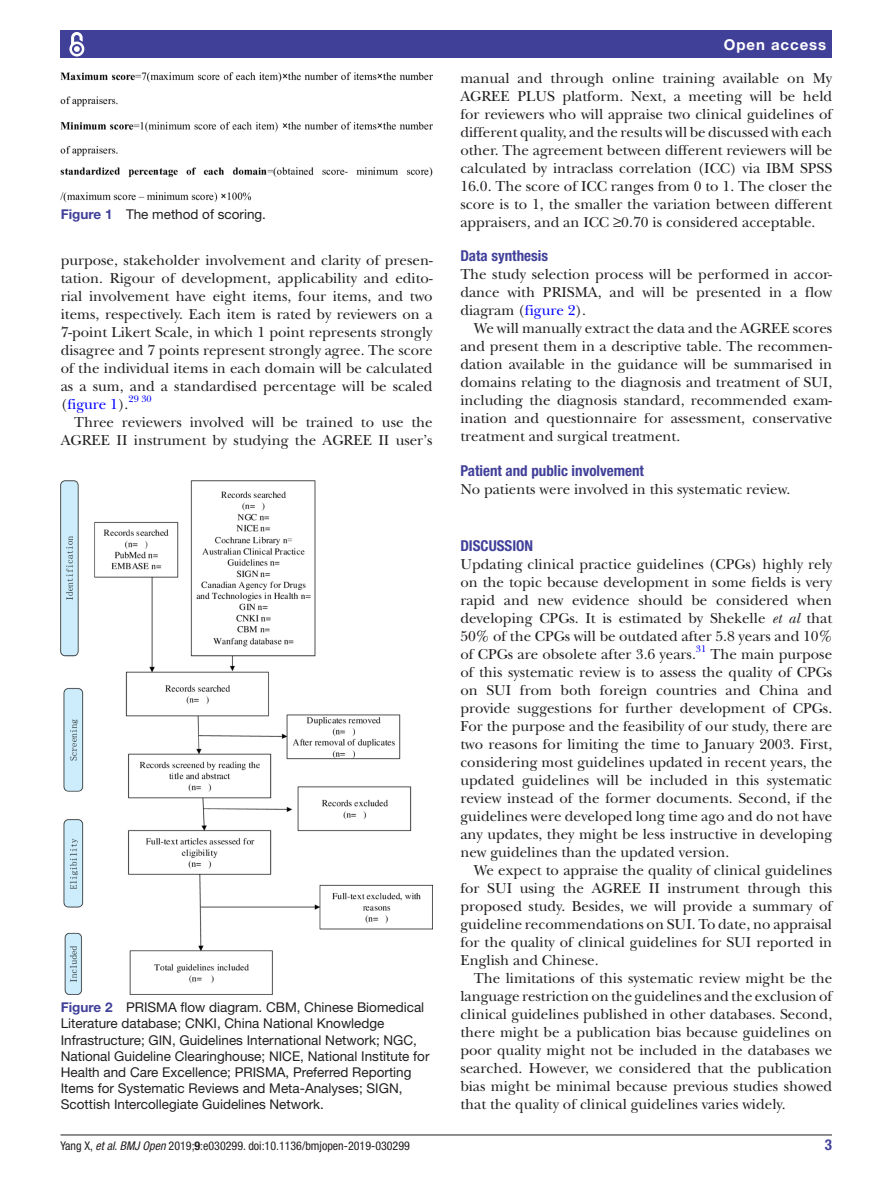
<style>
.page{position:relative;width:893px;height:1191px;background:#fff}
.page>*{position:absolute;margin:0;border:0;box-sizing:border-box;transform-origin:0 0}
.t1{font:15px/18px "New Baskerville";color:#231f20;text-align:justify}
.t2{font:700 condensed 15px "Helvetica Neue LT Std";color:#414099}
.t3{font:700 15px "Helvetica Neue LT Std";letter-spacing:.065em;color:#fff}
.t4{font:13.5px/16.2px "Helvetica Neue LT Std";color:#231f20}
.t5{font:condensed 12px "Helvetica Neue LT Std";color:#231f20}
.t6{font:9.9px "New Baskerville";color:#00f}
.s1{font-weight:700;color:#414099}
.s2{color:#00f}
.s3{font-style:italic}
.s4{font-weight:700}
</style>
<div class="page">
<hr style="left:61px;top:1134px;width:771px;height:1px;background:#231f20">
<div style="left:61px;top:31px;width:771px;height:27px;background:#414099"></div>
<svg style="left:69px;top:32px;width:16px;height:25px"></svg>
<img style="left:61px;top:73px;width:372px;height:128px">
<img style="left:61px;top:480px;width:372px;height:514px">
<p class="t4" style="left:61px;top:206px;width:207px"><span class="s1">Figure 1</span> The method of scoring.</p>
<p class="t1" style="left:61px;top:251px;width:373px">purpose, stakeholder involvement and clarity of presen&shy;tation. Rigour of development, applicability and edito&shy;rial involvement have eight items, four items, and two items, respectively. Each item is rated by reviewers on a 7-point Likert Scale, in which 1 point represents strongly disagree and 7 points represent strongly agree. The score of the individual items in each domain will be calculated as a sum, and a standardised percentage will be scaled (<span class="s2">figure 1</span>).</p>
<p class="t6" style="left:129px;top:393px;width:25px">29 30</p>
<p class="t1" style="left:61px;top:413px;width:373px;text-align:right">Three reviewers involved will be trained to use the<br>AGREE II instrument by studying the AGREE II user’s</p>
<p class="t4" style="left:61px;top:999px;width:370px"><span class="s1">Figure 2</span> PRISMA flow diagram. CBM, Chinese Biomedical Literature database; CNKI, China National Knowledge Infrastructure; GIN, Guidelines International Network; NGC, National Guideline Clearinghouse; NICE, National Institute for Health and Care Excellence; PRISMA, Preferred Reporting Items for Systematic Reviews and Meta-Analyses; SIGN, Scottish Intercollegiate Guidelines Network.</p>
<p class="t3" style="left:724px;top:35px;width:104px">Open access</p>
<p class="t1" style="left:460px;top:69px;width:373px">manual and through online training available on My AGREE PLUS platform. Next, a meeting will be held for reviewers who will appraise two clinical guidelines of different quality, and the results will be discussed with each other. The agreement between different reviewers will be calculated by intraclass correlation (ICC) via IBM SPSS 16.0. The score of ICC ranges from 0 to 1. The closer the score is to 1, the smaller the variation between different appraisers, and an ICC ≥0.70 is considered acceptable.</p>
<p class="t2" style="left:460px;top:247px;width:89px">Data synthesis</p>
<p class="t1" style="left:460px;top:266px;width:373px">The study selection process will be performed in accor&shy;dance with PRISMA, and will be presented in a flow diagram (<span class="s2">figure 2</span>).</p>
<p class="t1" style="left:460px;top:320px;width:373px;text-indent:14px">We will manually extract the data and the AGREE scores and present them in a descriptive table. The recommen&shy;dation available in the guidance will be summarised in domains relating to the diagnosis and treatment of SUI, including the diagnosis standard, recommended exam&shy;ination and questionnaire for assessment, conservative treatment and surgical treatment.</p>
<p class="t2" style="left:460px;top:461px;width:185px">Patient and public involvement</p>
<p class="t1" style="left:460px;top:480px;width:331px">No patients were involved in this systematic review.</p>
<p class="t2" style="left:460px;top:537px;width:74px">Discussion</p>
<p class="t1" style="left:460px;top:555px;width:373px">Updating clinical practice guidelines (CPGs) highly rely on the topic because development in some fields is very rapid and new evidence should be considered when developing CPGs. It is estimated by Shekelle <span class="s3">et al</span> that 50% of the CPGs will be outdated after 5.8 years and 10% of CPGs are obsolete after 3.6 years.</p>
<p class="t6" style="left:696px;top:643px;width:12px">31</p>
<p class="t1" style="left:460px;top:645px;width:373px;text-indent:250px">The main purpose of this systematic review is to assess the quality of CPGs on SUI from both foreign countries and China and provide suggestions for further development of CPGs.<br>For the purpose and the feasibility of our study, there are two reasons for limiting the time to January 2003. First, considering most guidelines updated in recent years, the updated guidelines will be included in this systematic review instead of the former documents. Second, if the guidelines were developed long time ago and do not have any updates, they might be less instructive in developing new guidelines than the updated version.</p>
<p class="t1" style="left:460px;top:861px;width:373px;text-indent:13px">We expect to appraise the quality of clinical guidelines for SUI using the AGREE II instrument through this proposed study. Besides, we will provide a summary of guideline recommendations on SUI. To date, no appraisal for the quality of clinical guidelines for SUI reported in English and Chinese.</p>
<p class="t1" style="left:460px;top:969px;width:373px;text-indent:13px">The limitations of this systematic review might be the language restriction on the guidelines and the exclusion of clinical guidelines published in other databases. Second, there might be a publication bias because guidelines on poor quality might not be included in the databases we searched. However, we considered that the publication bias might be minimal because previous studies showed that the quality of clinical guidelines varies widely.</p>
<p class="t5" style="left:61px;top:1138px;width:351px">Yang X, <span class="s3">et al</span>. <span class="s3">BMJ Open</span> 2019;<span class="s4">9</span>:e030299. doi:10.1136/bmjopen-2019-030299</p>
<p class="t2" style="left:825px;top:1135px;width:9px">3</p>
</div>
